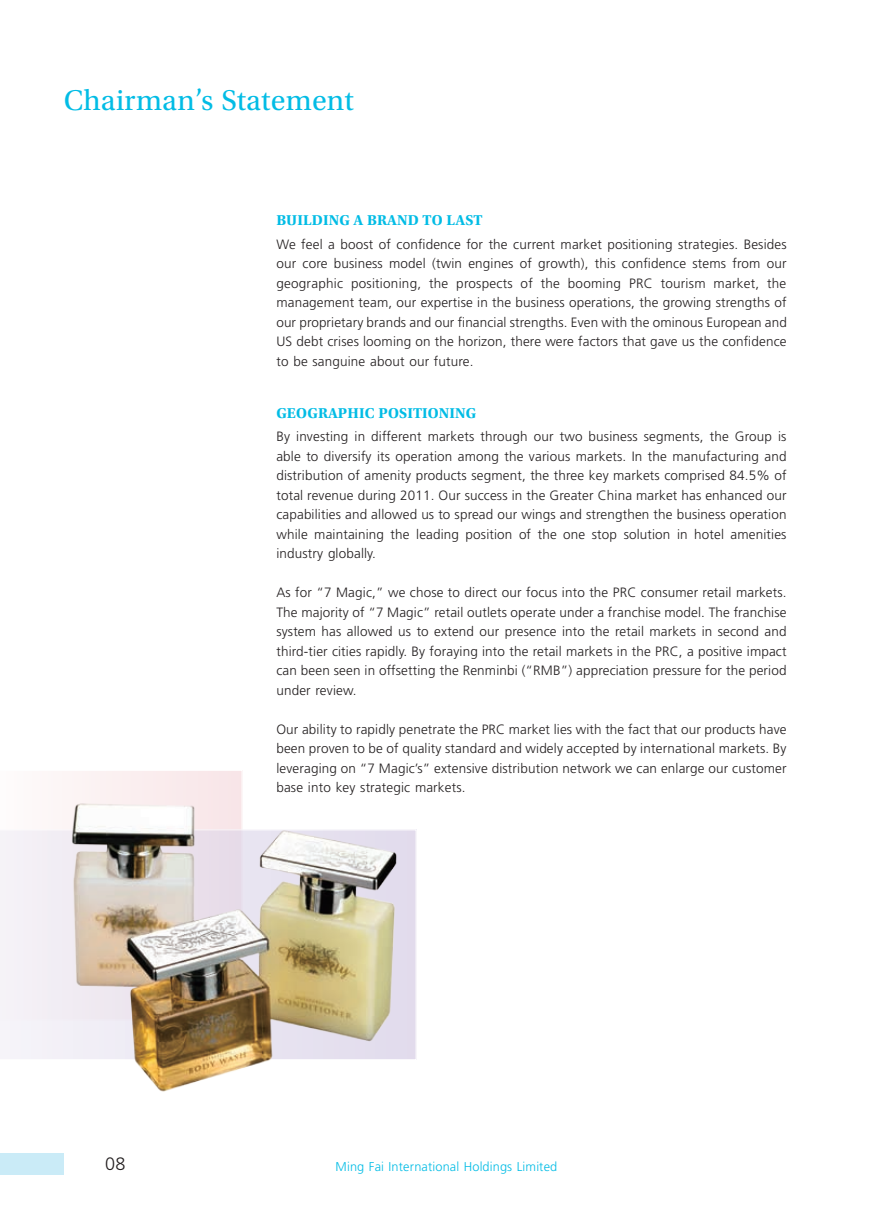
<style>
.page{position:relative;width:893px;height:1212px;background:#fff}
.page>*{position:absolute;margin:0;border:0;box-sizing:border-box;transform-origin:0 0}
.t1{font:30px "Utopia Std";letter-spacing:.01em;color:#02bce5}
.t2{font:300 18px "Frutiger LT Std";color:#231f20}
.t3{font:700 15px "Utopia Std";letter-spacing:.01em;color:#02bce5}
.t4{font:300 13.5px/19.5px "Frutiger LT Std";letter-spacing:.01em;color:#231f20;text-align:justify}
.t5{font:300 12.75px "Frutiger LT Std";letter-spacing:.01em;color:#02bce5}
</style>
<div class="page">
<svg style="left:72px;top:771px;width:170px;height:5px"></svg>
<div style="left:0;top:830px;width:30px;height:229px;background:#f5f2f7"></div>
<img style="left:30px;top:776px;width:387px;height:316px">
<div style="left:0;top:1154px;width:64px;height:21px;background:#caebf7"></div>
<p class="t1" style="left:64px;top:84px;width:291px">Chairman’s Statement</p>
<p class="t3" style="left:276px;top:211px;width:208px">BUILDING A BRAND TO LAST</p>
<p class="t4" style="left:276px;top:235px;width:512px">We feel a boost of confidence for the current market positioning strategies. Besides our core business model (twin engines of growth), this confidence stems from our geographic positioning, the prospects of the booming PRC tourism market, the management team, our expertise in the business operations, the growing strengths of our proprietary brands and our financial strengths. Even with the ominous European and US debt crises looming on the horizon, there were factors that gave us the confidence to be sanguine about our future.</p>
<p class="t3" style="left:276px;top:404px;width:201px">GEOGRAPHIC POSITIONING</p>
<p class="t4" style="left:276px;top:427px;width:512px">By investing in different markets through our two business segments, the Group is able to diversify its operation among the various markets. In the manufacturing and distribution of amenity products segment, the three key markets comprised 84.5% of total revenue during 2011. Our success in the Greater China market has enhanced our capabilities and allowed us to spread our wings and strengthen the business operation while maintaining the leading position of the one stop solution in hotel amenities industry globally.</p>
<p class="t4" style="left:276px;top:583px;width:512px">As for “7 Magic,” we chose to direct our focus into the PRC consumer retail markets.<br>The majority of “7 Magic” retail outlets operate under a franchise model. The franchise system has allowed us to extend our presence into the retail markets in second and third-tier cities rapidly. By foraying into the retail markets in the PRC, a positive impact can been seen in offsetting the Renminbi (“RMB”) appreciation pressure for the period under review.</p>
<p class="t4" style="left:276px;top:720px;width:512px">Our ability to rapidly penetrate the PRC market lies with the fact that our products have been proven to be of quality standard and widely accepted by international markets. By leveraging on “7 Magic’s” extensive distribution network we can enlarge our customer base into key strategic markets.</p>
<p class="t2" style="left:105px;top:1154px;width:12px">0</p>
<p class="t5" style="left:336px;top:1159px;width:223px">Ming Fai International Holdings Limited</p>
</div>
